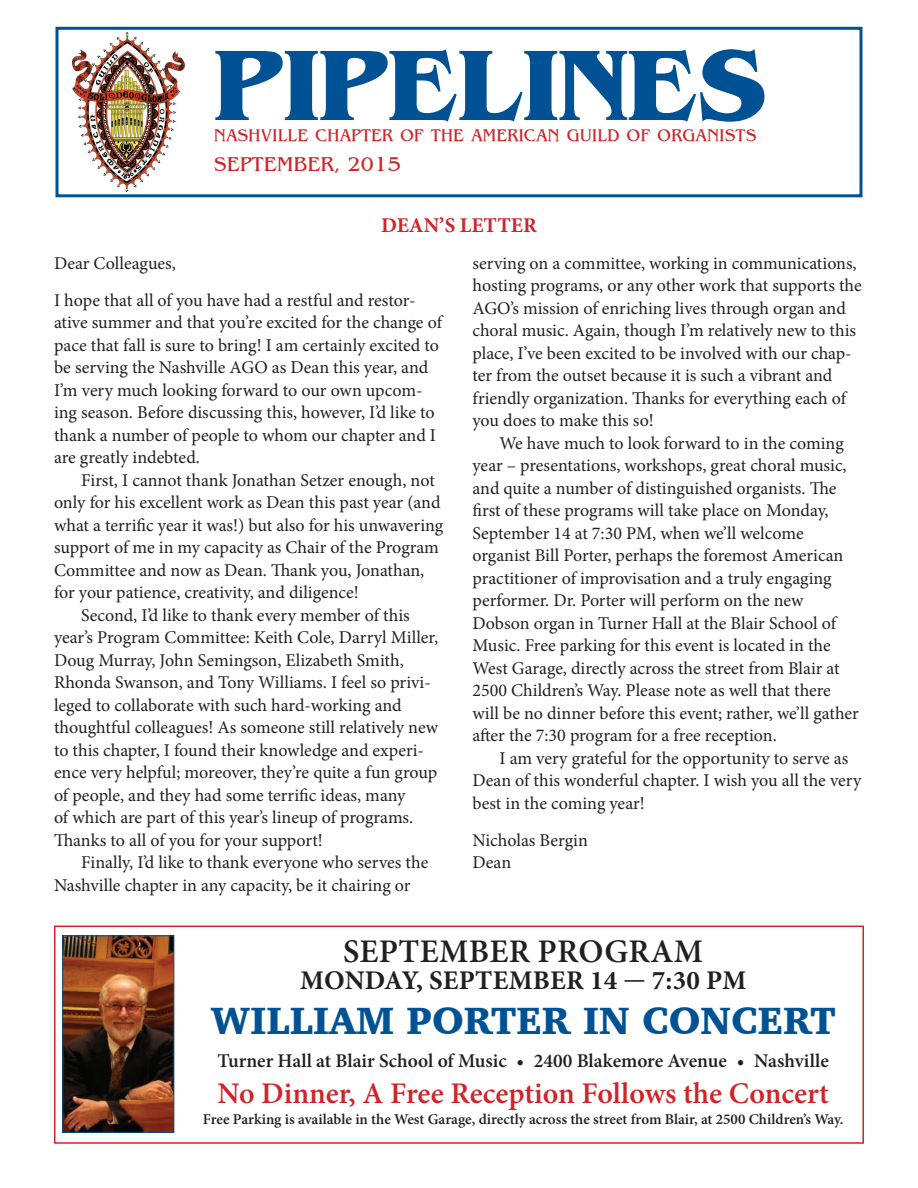
<style>
.page{position:relative;width:918px;height:1188px;background:#fff}
.page>*{position:absolute;margin:0;border:0;box-sizing:border-box;transform-origin:0 0}
.t1{font:700 105px "AG Benguiat Cyr";color:#005294}
.t2{font:900 39px "Charter";color:#005294}
.t3{font:600 33px "Minion Pro";letter-spacing:.01em;color:#231f20}
.t4{font:600 30px "Minion Pro";color:#d1232a}
.t5{font:700 27px "Minion Pro";letter-spacing:.01em;color:#231f20}
.t6{font:21px "AG Benguiat Cyr";color:#d1232a}
.t7{font:700 21px "Minion Pro";color:#d1232a}
.t8{font:600 19.5px "Minion Pro";color:#231f20}
.t9{font:18px/22.5px "Minion Pro";letter-spacing:-.005em;color:#231f20}
.t10{font:17.4px "Benguiat Normal SC800";color:#d1232a}
.t11{font:600 15px "Minion Pro";color:#231f20}
.s1{font-family:"AG Benguiat Cyr Book SC800"}
.s2{font-size:24px}
</style>
<div class="page">
<img style="left:72px;top:32px;width:113px;height:160px">
<div style="left:56px;top:27px;width:806px;height:170px;border:3px solid #005294"></div>
<div style="left:54px;top:926px;width:810px;height:218px;border:2px solid #d1232a"></div>
<img style="left:64px;top:937px;width:108px;height:194px">
<div style="left:62px;top:935px;width:112px;height:198px;border:1px solid #005294"></div>
<h1 class="t1" style="left:214px;top:27px;width:554px">PIPELINES</h1>
<p class="t10" style="left:214px;top:125px;width:544px">NASHVILLE CHAPTER OF THE AMERICAN GUILD OF ORGANISTS</p>
<p class="t6" style="left:214px;top:153px;width:189px">SEPTEMBER<span class="s1">, 2015</span></p>
<p class="t7" style="left:381px;top:211px;width:157px">DEAN’S LETTER</p>
<p class="t9" style="left:54px;top:244px;width:363px;line-height:37.5px">Dear Colleagues,<br>I hope that all of you have had a restful and restor-</p>
<p class="t9" style="left:54px;top:312px;width:390px">ative summer and that you’re excited for the change of pace that fall is sure to bring! I am certainly excited to be serving the Nashville AGO as Dean this year, and I’m very much looking forward to our own upcom&shy;ing season. Before discussing this, however, I’d like to thank a number of people to whom our chapter and I are greatly indebted.</p>
<p class="t9" style="left:81px;top:469px;width:355px">First, I cannot thank Jonathan Setzer enough, not</p>
<p class="t9" style="left:54px;top:492px;width:388px">only for his excellent work as Dean this past year (and</p>
<p class="t9" style="left:54px;top:514px;width:391px">what a terrific year it was!) but also for his unwavering</p>
<p class="t9" style="left:54px;top:537px;width:387px">support of me in my capacity as Chair of the Program</p>
<p class="t9" style="left:54px;top:559px;width:372px">Committee and now as Dean. Thank you, Jonathan,</p>
<p class="t9" style="left:54px;top:582px;width:306px">for your patience, creativity, and diligence!</p>
<p class="t9" style="left:81px;top:604px;width:330px">Second, I’d like to thank every member of this</p>
<p class="t9" style="left:54px;top:627px;width:386px">year’s Program Committee: Keith Cole, Darryl Miller,</p>
<p class="t9" style="left:54px;top:649px;width:351px">Doug Murray, John Semingson, Elizabeth Smith,</p>
<p class="t9" style="left:54px;top:672px;width:378px">Rhonda Swanson, and Tony Williams. I feel so privi-</p>
<p class="t9" style="left:54px;top:694px;width:349px">leged to collaborate with such hard-working and</p>
<p class="t9" style="left:54px;top:717px;width:386px">thoughtful colleagues! As someone still relatively new</p>
<p class="t9" style="left:54px;top:739px;width:372px">to this chapter, I found their knowledge and experi-</p>
<p class="t9" style="left:54px;top:762px;width:385px">ence very helpful; moreover, they’re quite a fun group</p>
<p class="t9" style="left:54px;top:784px;width:353px">of people, and they had some terrific ideas, many</p>
<p class="t9" style="left:54px;top:807px;width:361px">of which are part of this year’s lineup of programs.</p>
<p class="t9" style="left:54px;top:829px;width:270px">Thanks to all of you for your support!</p>
<p class="t9" style="left:81px;top:852px;width:349px">Finally, I’d like to thank everyone who serves the</p>
<p class="t9" style="left:54px;top:874px;width:358px">Nashville chapter in any capacity, be it chairing or</p>
<p class="t9" style="left:472px;top:252px;width:391px">serving on a committee, working in communications, hosting programs, or any other work that supports the AGO’s mission of enriching lives through organ and choral music. Again, though I’m relatively new to this place, I’ve been excited to be involved with our chap&shy;ter from the outset because it is such a vibrant and friendly organization. Thanks for everything each of you does to make this so!</p>
<p class="t9" style="left:472px;top:432px;width:388px;text-indent:27px">We have much to look forward to in the coming year – presentations, workshops, great choral music, and quite a number of distinguished organists. The first of these programs will take place on Monday, September 14 at 7:30 PM, when we’ll welcome organist Bill Porter, perhaps the foremost American practitioner of improvisation and a truly engaging performer. Dr. Porter will perform on the new Dobson organ in Turner Hall at the Blair School of Music. Free parking for this event is located in the West Garage, directly across the street from Blair at 2500 Children’s Way. Please note as well that there will be no dinner before this event; rather, we’ll gather after the 7:30 program for a free reception.</p>
<p class="t9" style="left:472px;top:747px;width:390px;text-indent:27px">I am very grateful for the opportunity to serve as<br>Dean of this wonderful chapter. I wish you all the very best in the coming year!</p>
<p class="t9" style="left:472px;top:829px;width:117px">Nicholas Bergin<br>Dean</p>
<h3 class="t3" style="left:343px;top:928px;width:361px">SEPTEMBER PROGRAM</h3>
<h3 class="t5" style="left:300px;top:961px;width:448px">MONDAY, SEPTEMBER 14 <span class="s2">—</span> 7:30 PM</h3>
<h2 class="t2" style="left:211px;top:996px;width:626px">WILLIAM PORTER IN CONCERT</h2>
<p class="t8" style="left:218px;top:1047px;width:613px">Turner Hall at Blair School of Music • 2400 Blakemore Avenue • Nashville</p>
<h3 class="t4" style="left:218px;top:1072px;width:613px">No Dinner, A Free Reception Follows the Concert</h3>
<p class="t11" style="left:203px;top:1109px;width:642px">Free Parking is available in the West Garage, directly across the street from Blair, at 2500 Children’s Way.</p>
</div>
